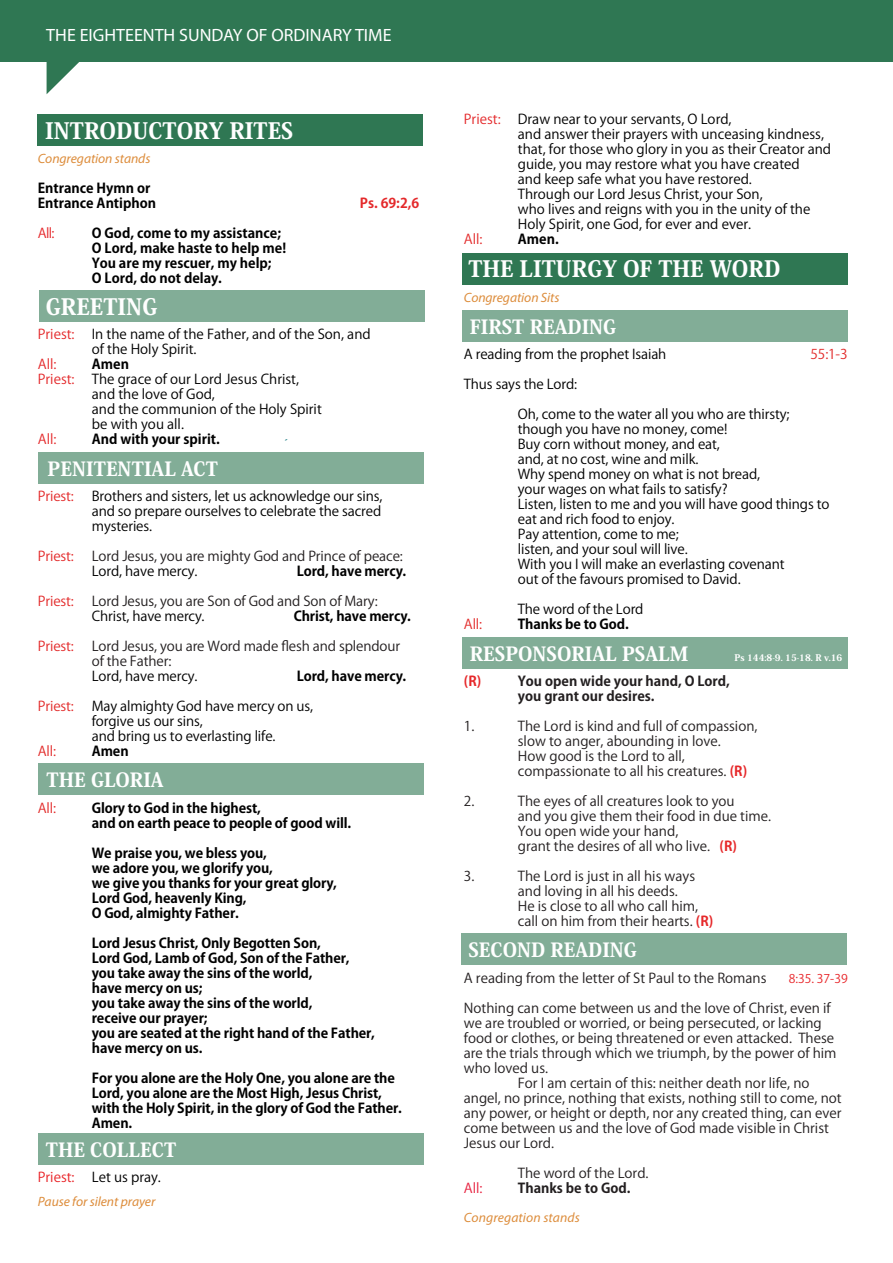
<style>
.page{position:relative;width:893px;height:1263px;background:#fff}
.page>*{position:absolute;margin:0;border:0;box-sizing:border-box;transform-origin:0 0}
.t1{font:800 22.35px "Koz Min Pro";color:#fff}
.t2{font:800 19.35px "Koz Min Pro";color:#fff}
.t3{font:17.85px "Myriad Pro";color:#fff}
.t4{font:13.5px/15px "Koz Go Pro";letter-spacing:-.01em;color:#000}
.t5{font:13.5px/15px "Koz Go Pro";color:#231f20}
.t6{font:700 13.5px/15px "Koz Go Pro";letter-spacing:-.01em;color:#000}
.t7{font:italic 13.5px "Myriad Pro";letter-spacing:-.005em;color:#dd8d3c}
.t8{font:700 13.5px/15px "Koz Go Pro";color:#231f20}
.t9{font:13.5px "Koz Go Pro";letter-spacing:-.01em;color:#e32a2a}
.t10{font:13.5px "Koz Go Pro";color:#e4292b}
.t11{font:13.5px "Koz Go Pro";letter-spacing:-.01em;color:#e22b2a}
.t12{font:700 13.5px "Koz Go Pro";color:#e4292b}
.t13{font:13.5px "Koz Go Pro";color:#e92428}
.t14{font:13.5px "Koz Go Pro";color:#e5282b}
.t15{font:13.5px "Koz Go Pro";color:#e7213f}
.t16{font:700 13.5px "Koz Go Pro";color:#e6282a}
.t17{font:12px "Koz Go Pro";color:#e8262a}
.t18{font:800 9px "Koz Min Pro";color:#fff}
.s1{font-weight:700;color:#e6282a}
</style>
<div class="page">
<div style="left:0;top:0;width:893px;height:62px;background:#2f7753"></div>
<svg style="left:47px;top:62px;width:32px;height:32px"></svg>
<div style="left:38px;top:114px;width:385px;height:32px;background:#2f7753"></div>
<div style="left:39px;top:290px;width:385px;height:32px;background:#82ad97"></div>
<div style="left:39px;top:452px;width:385px;height:31px;background:#82ad97"></div>
<div style="left:462px;top:253px;width:386px;height:32px;background:#2f7753"></div>
<div style="left:462px;top:310px;width:386px;height:32px;background:#82ad97"></div>
<div style="left:462px;top:637px;width:386px;height:31px;background:#82ad97"></div>
<div style="left:462px;top:932px;width:385px;height:32px;background:#82ad97"></div>
<div style="left:39px;top:1133px;width:385px;height:32px;background:#82ad97"></div>
<div style="left:39px;top:763px;width:385px;height:31px;background:#82ad97"></div>
<h3 class="t3" style="left:46px;top:24px;width:347px">THE EIGHTEENTH SUNDAY OF ORDINARY TIME</h3>
<h1 class="t1" style="left:45px;top:114px;width:250px">INTRODUCTORY RITES</h1>
<p class="t7" style="left:38px;top:150px;width:114px">Congregation stands</p>
<p class="t6" style="left:38px;top:182px;width:120px">Entrance Hymn or<br>Entrance Antiphon</p>
<p class="t14" style="left:38px;top:224px;width:18px">All:</p>
<p class="t6" style="left:92px;top:227px;width:196px">O God, come to my assistance;<br>O Lord, make haste to help me!<br>You are my rescuer, my help;<br>O Lord, do not delay.</p>
<h1 class="t1" style="left:46px;top:290px;width:113px">GREETING</h1>
<p class="t12" style="left:360px;top:194px;width:61px">Ps. 69:2,6</p>
<p class="t10" style="left:38px;top:325px;width:38px">Priest:</p>
<p class="t4" style="left:92px;top:327px;width:280px">In the name of the Father, and of the Son, and of the Holy Spirit.</p>
<p class="t10" style="left:38px;top:355px;width:20px">All:</p>
<p class="t6" style="left:92px;top:357px;width:39px">Amen</p>
<p class="t10" style="left:38px;top:370px;width:38px">Priest:</p>
<p class="t4" style="left:92px;top:372px;width:231px">The grace of our Lord Jesus Christ, and the love of God,<br>and the communion of the Holy Spirit be with you all.</p>
<p class="t10" style="left:38px;top:430px;width:20px">All:</p>
<p class="t6" style="left:92px;top:432px;width:129px">And with your spirit.</p>
<h2 class="t2" style="left:48px;top:455px;width:172px">PENITENTIAL ACT</h2>
<p class="t9" style="left:38px;top:487px;width:38px">Priest:</p>
<p class="t4" style="left:92px;top:489px;width:292px;text-align:justify">Brothers and sisters, let us acknowledge our sins, and so prepare ourselves to celebrate the sacred mysteries.</p>
<p class="t9" style="left:38px;top:547px;width:38px">Priest:</p>
<p class="t5" style="left:92px;top:549px;width:313px">Lord Jesus, you are mighty God and Prince of peace:</p>
<p class="t4" style="left:92px;top:564px;width:107px">Lord, have mercy.</p>
<p class="t6" style="left:297px;top:564px;width:111px">Lord, have mercy.</p>
<p class="t9" style="left:38px;top:592px;width:38px">Priest:</p>
<p class="t5" style="left:92px;top:594px;width:288px">Lord Jesus, you are Son of God and Son of Mary:</p>
<p class="t4" style="left:92px;top:609px;width:114px">Christ, have mercy.</p>
<p class="t6" style="left:294px;top:609px;width:119px">Christ, have mercy.</p>
<p class="t9" style="left:38px;top:637px;width:38px">Priest:</p>
<p class="t5" style="left:92px;top:639px;width:310px">Lord Jesus, you are Word made flesh and splendour of the Father:</p>
<p class="t4" style="left:92px;top:669px;width:107px">Lord, have mercy.</p>
<p class="t6" style="left:297px;top:669px;width:111px">Lord, have mercy.</p>
<p class="t11" style="left:38px;top:697px;width:38px">Priest:</p>
<p class="t4" style="left:92px;top:699px;width:223px">May almighty God have mercy on us, forgive us our sins,<br>and bring us to everlasting life.</p>
<p class="t11" style="left:38px;top:742px;width:20px">All:</p>
<p class="t6" style="left:92px;top:744px;width:38px">Amen</p>
<h2 class="t2" style="left:47px;top:765px;width:119px">THE GLORIA</h2>
<p class="t11" style="left:38px;top:799px;width:20px">All:</p>
<p class="t6" style="left:92px;top:801px;width:261px">Glory to God in the highest,<br>and on earth peace to people of good will.</p>
<p class="t6" style="left:92px;top:846px;width:247px">We praise you, we bless you,<br>we adore you, we glorify you,<br>we give you thanks for your great glory,<br>Lord God, heavenly King,<br>O God, almighty Father.</p>
<p class="t6" style="left:92px;top:936px;width:285px">Lord Jesus Christ, Only Begotten Son,<br>Lord God, Lamb of God, Son of the Father, you take away the sins of the world,<br>have mercy on us;<br>you take away the sins of the world,<br>receive our prayer;<br>you are seated at the right hand of the Father, have mercy on us.</p>
<p class="t6" style="left:92px;top:1071px;width:311px">For you alone are the Holy One, you alone are the Lord, you alone are the Most High, Jesus Christ, with the Holy Spirit, in the glory of God the Father.<br>Amen.</p>
<h2 class="t2" style="left:46px;top:1135px;width:132px">THE COLLECT</h2>
<p class="t13" style="left:38px;top:1168px;width:38px">Priest:</p>
<p class="t4" style="left:92px;top:1169px;width:70px">Let us pray.</p>
<p class="t7" style="left:38px;top:1193px;width:119px">Pause for silent prayer</p>
<p class="t10" style="left:464px;top:111px;width:38px">Priest:</p>
<p class="t4" style="left:518px;top:112px;width:315px">Draw near to your servants, O Lord,<br>and answer their prayers with unceasing kindness, that, for those who glory in you as their Creator and guide, you may restore what you have created<br>and keep safe what you have restored.<br>Through our Lord Jesus Christ, your Son,<br>who lives and reigns with you in the unity of the Holy Spirit, one God, for ever and ever.</p>
<p class="t9" style="left:464px;top:231px;width:20px">All:</p>
<p class="t6" style="left:518px;top:233px;width:42px">Amen.</p>
<h1 class="t1" style="left:468px;top:253px;width:313px">THE LITURGY OF THE WORD</h1>
<p class="t7" style="left:464px;top:289px;width:97px">Congregation Sits</p>
<h2 class="t2" style="left:470px;top:312px;width:148px">FIRST READING</h2>
<p class="t4" style="left:464px;top:347px;width:204px">A reading from the prophet Isaiah</p>
<p class="t11" style="left:810px;top:345px;width:39px">55:1-3</p>
<p class="t4" style="left:464px;top:377px;width:115px">Thus says the Lord:</p>
<p class="t4" style="left:518px;top:407px;width:313px">Oh, come to the water all you who are thirsty; though you have no money, come!<br>Buy corn without money, and eat,<br>and, at no cost, wine and milk.<br>Why spend money on what is not bread,<br>your wages on what fails to satisfy?<br>Listen, listen to me and you will have good things to eat and rich food to enjoy.<br>Pay attention, come to me;<br>listen, and your soul will live.<br>With you I will make an everlasting covenant<br>out of the favours promised to David.</p>
<p class="t4" style="left:518px;top:602px;width:127px">The word of the Lord</p>
<p class="t11" style="left:464px;top:615px;width:20px">All:</p>
<p class="t6" style="left:518px;top:617px;width:112px">Thanks be to God.</p>
<h2 class="t2" style="left:470px;top:639px;width:220px">RESPONSORIAL PSALM</h2>
<p class="t18" style="left:734px;top:651px;width:109px">Ps 144:8-9. 15-18. R v.16</p>
<p class="t16" style="left:464px;top:672px;width:19px">(R)</p>
<p class="t8" style="left:518px;top:674px;width:214px">You open wide your hand, O Lord, you grant our desires.</p>
<p class="t5" style="left:464px;top:719px;width:12px">1.</p>
<p class="t5" style="left:518px;top:719px;width:241px">The Lord is kind and full of compassion, slow to anger, abounding in love.<br>How good is the Lord to all, compassionate to all his creatures. <span class="s1">(R)</span></p>
<p class="t5" style="left:464px;top:794px;width:12px">2.</p>
<p class="t5" style="left:518px;top:794px;width:255px">The eyes of all creatures look to you<br>and you give them their food in due time.<br>You open wide your hand,<br>grant the desires of all who live. <span class="s1">(R)</span></p>
<p class="t5" style="left:464px;top:869px;width:12px">3.</p>
<p class="t5" style="left:518px;top:869px;width:197px">The Lord is just in all his ways and loving in all his deeds.<br>He is close to all who call him, call on him from their hearts. <span class="s1">(R)</span></p>
<h2 class="t2" style="left:468px;top:935px;width:170px">SECOND READING</h2>
<p class="t5" style="left:464px;top:971px;width:304px">A reading from the letter of St Paul to the Romans</p>
<p class="t17" style="left:789px;top:971px;width:60px">8:35. 37-39</p>
<p class="t5" style="left:464px;top:1001px;width:368px">Nothing can come between us and the love of Christ, even if</p>
<p class="t5" style="left:464px;top:1016px;width:359px">we are troubled or worried, or being persecuted, or lacking</p>
<p class="t5" style="left:464px;top:1031px;width:372px">food or clothes, or being threatened or even attacked. These</p>
<p class="t5" style="left:464px;top:1046px;width:374px">are the trials through which we triumph, by the power of him</p>
<p class="t5" style="left:464px;top:1061px;width:86px">who loved us.</p>
<p class="t5" style="left:518px;top:1076px;width:293px">For I am certain of this: neither death nor life, no</p>
<p class="t5" style="left:464px;top:1091px;width:379px">angel, no prince, nothing that exists, nothing still to come, not</p>
<p class="t5" style="left:464px;top:1106px;width:379px">any power, or height or depth, nor any created thing, can ever</p>
<p class="t5" style="left:464px;top:1121px;width:367px">come between us and the love of God made visible in Christ</p>
<p class="t5" style="left:464px;top:1136px;width:92px">Jesus our Lord.</p>
<p class="t5" style="left:518px;top:1166px;width:132px">The word of the Lord.</p>
<p class="t15" style="left:464px;top:1179px;width:20px">All:</p>
<p class="t8" style="left:518px;top:1181px;width:114px">Thanks be to God.</p>
<p class="t7" style="left:464px;top:1209px;width:118px">Congregation stands</p>
</div>
